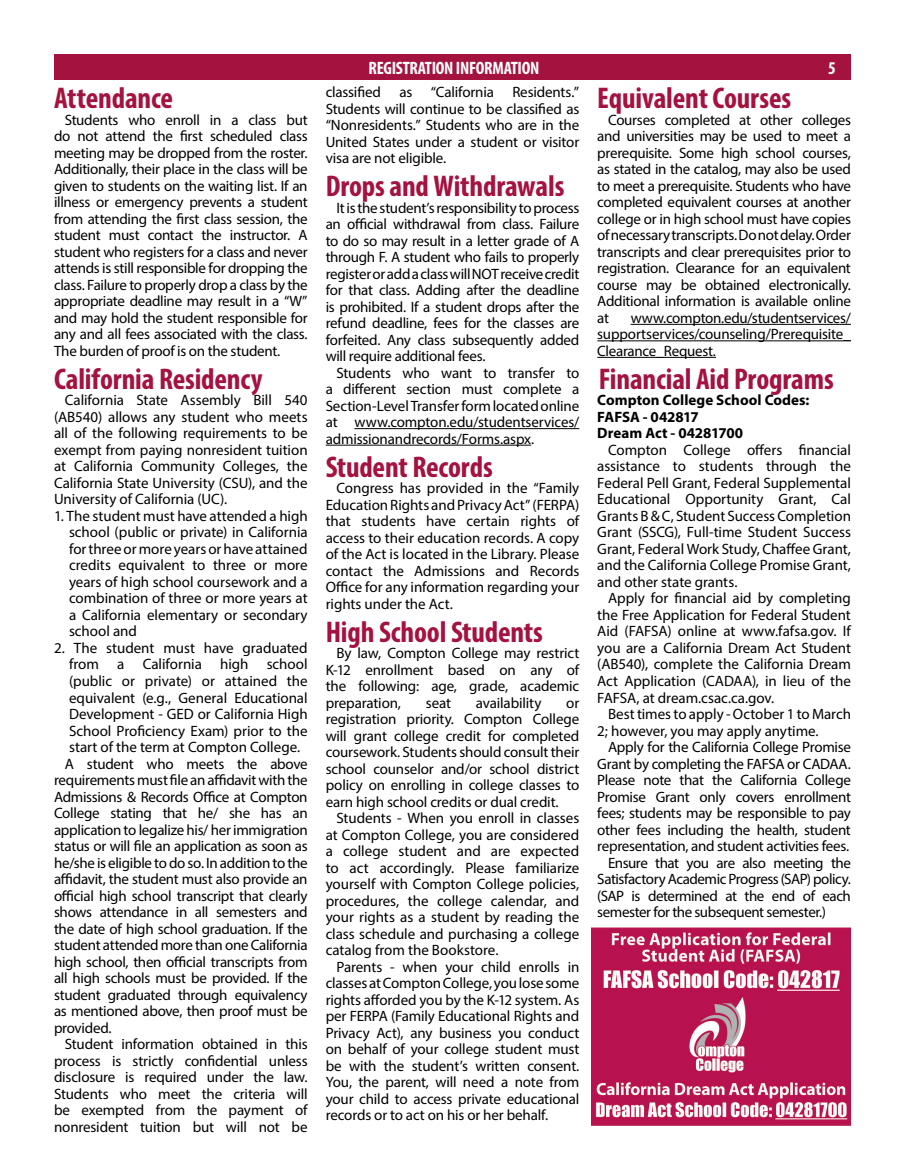
<style>
.page{position:relative;width:905px;height:1175px;background:#fff}
.page>*{position:absolute;margin:0;border:0;box-sizing:border-box;transform-origin:0 0}
.t1{font:700 condensed 30px "Myriad Pro";letter-spacing:-.005em;color:#a4123f}
.t2{font:700 condensed 18px "Myriad Pro";letter-spacing:-.015em;color:#fff}
.t3{font:15px/16.5px "Myriad Pro";letter-spacing:-.015em;color:#000;text-align:justify}
.t4{font:700 15px/16.5px "Myriad Pro";letter-spacing:.005em;color:#000}
.t5{font:15px "Myriad Pro";letter-spacing:-.035em;color:#000}
</style>
<div class="page">
<div style="left:54px;top:54px;width:796px;height:26px;background:#a4123f"></div>
<hr style="left:354px;top:428px;width:225px;height:1px;background:#000">
<hr style="left:326px;top:445px;width:205px;height:1px;background:#000">
<hr style="left:630px;top:324px;width:221px;height:1px;background:#000">
<hr style="left:597px;top:340px;width:253px;height:1px;background:#000">
<hr style="left:597px;top:357px;width:119px;height:1px;background:#000">
<img style="left:591px;top:927px;width:259px;height:198px">
<h1 class="t1" style="left:54px;top:79px;width:121px">Attendance</h1>
<p class="t3" style="left:54px;top:111px;width:255px;text-indent:11px">Students who enroll in a class but do not attend the first scheduled class meeting may be dropped from the roster.<br>Additionally, their place in the class will be given to students on the waiting list. If an illness or emergency prevents a student from attending the first class session, the student must contact the instructor. A student who registers for a class and never attends is still responsible for dropping the class. Failure to properly drop a class by the appropriate deadline may result in a “W” and may hold the student responsible for any and all fees associated with the class.<br>The burden of proof is on the student.</p>
<h1 class="t1" style="left:54px;top:360px;width:210px">California Residency</h1>
<p class="t3" style="left:54px;top:392px;width:255px;text-indent:11px">California State Assembly Bill 540 (AB540) allows any student who meets all of the following requirements to be exempt from paying nonresident tuition at California Community Colleges, the California State University (CSU), and the University of California (UC).</p>
<p class="t3" style="left:69px;top:507px;width:240px;text-indent:-15px">1. The student must have attended a high school (public or private) in California for three or more years or have attained credits equivalent to three or more years of high school coursework and a combination of three or more years at a California elementary or secondary school and</p>
<p class="t3" style="left:54px;top:639px;width:255px">2. The student must have graduated</p>
<p class="t3" style="left:69px;top:656px;width:240px">from a California high school</p>
<p class="t3" style="left:69px;top:672px;width:240px">(public or private) or attained the</p>
<p class="t3" style="left:69px;top:689px;width:240px">equivalent (e.g., General Educational</p>
<p class="t3" style="left:69px;top:705px;width:240px">Development - GED or California High</p>
<p class="t3" style="left:69px;top:722px;width:240px">School Proficiency Exam) prior to the</p>
<p class="t3" style="left:69px;top:738px;width:233px">start of the term at Compton College.</p>
<p class="t3" style="left:65px;top:755px;width:244px">A student who meets the above</p>
<p class="t3" style="left:54px;top:771px;width:255px">requirements must file an affidavit with the</p>
<p class="t3" style="left:54px;top:788px;width:255px">Admissions &amp; Records Office at Compton</p>
<p class="t3" style="left:54px;top:804px;width:255px">College stating that he/ she has an</p>
<p class="t3" style="left:54px;top:821px;width:255px">application to legalize his/ her immigration</p>
<p class="t3" style="left:54px;top:837px;width:255px">status or will file an application as soon as</p>
<p class="t3" style="left:54px;top:854px;width:255px">he/she is eligible to do so. In addition to the</p>
<p class="t3" style="left:54px;top:870px;width:255px">affidavit, the student must also provide an</p>
<p class="t3" style="left:54px;top:887px;width:255px">official high school transcript that clearly</p>
<p class="t3" style="left:54px;top:903px;width:255px">shows attendance in all semesters and</p>
<p class="t3" style="left:54px;top:920px;width:255px">the date of high school graduation. If the</p>
<p class="t3" style="left:54px;top:936px;width:255px">student attended more than one California</p>
<p class="t3" style="left:54px;top:953px;width:255px">high school, then official transcripts from</p>
<p class="t3" style="left:54px;top:969px;width:255px">all high schools must be provided. If the</p>
<p class="t3" style="left:54px;top:986px;width:255px">student graduated through equivalency</p>
<p class="t3" style="left:54px;top:1002px;width:255px">as mentioned above, then proof must be</p>
<p class="t3" style="left:54px;top:1019px;width:59px">provided.</p>
<p class="t3" style="left:65px;top:1035px;width:244px">Student information obtained in this</p>
<p class="t3" style="left:54px;top:1052px;width:255px">process is strictly confidential unless</p>
<p class="t3" style="left:54px;top:1068px;width:255px">disclosure is required under the law.</p>
<p class="t3" style="left:54px;top:1085px;width:255px">Students who meet the criteria will</p>
<p class="t3" style="left:54px;top:1101px;width:255px">be exempted from the payment of</p>
<p class="t3" style="left:54px;top:1118px;width:255px">nonresident tuition but will not be</p>
<p class="t2" style="left:359px;top:56px;width:202px">COMPTON COLLEGE • SPRING 2022</p>
<p class="t2" style="left:368px;top:56px;width:172px">REGISTRATION INFORMATION</p>
<p class="t2" style="left:828px;top:56px;width:9px">5</p>
<p class="t3" style="left:326px;top:83px;width:255px">classified as “California Residents.” Students will continue to be classified as “Nonresidents.” Students who are in the United States under a student or visitor visa are not eligible.</p>
<h1 class="t1" style="left:326px;top:167px;width:240px">Drops and Withdrawals</h1>
<p class="t3" style="left:326px;top:199px;width:255px;text-indent:11px">It is the student’s responsibility to process an official withdrawal from class. Failure to do so may result in a letter grade of A through F. A student who fails to properly register or add a class will NOT receive credit for that class. Adding after the deadline is prohibited. If a student drops after the refund deadline, fees for the classes are forfeited. Any class subsequently added will require additional fees.</p>
<p class="t3" style="left:326px;top:364px;width:255px;text-indent:11px">Students who want to transfer to a different section must complete a Section-Level Transfer form located online at www.compton.edu/studentservices/ admissionandrecords/Forms.aspx.</p>
<h1 class="t1" style="left:326px;top:448px;width:169px">Student Records</h1>
<p class="t3" style="left:326px;top:479px;width:255px;text-indent:11px">Congress has provided in the “Family Education Rights and Privacy Act” (FERPA) that students have certain rights of access to their education records. A copy of the Act is located in the Library. Please contact the Admissions and Records Office for any information regarding your rights under the Act.</p>
<h1 class="t1" style="left:326px;top:613px;width:219px">High School Students</h1>
<p class="t3" style="left:326px;top:644px;width:255px;text-indent:11px">By law, Compton College may restrict K-12 enrollment based on any of the following: age, grade, academic preparation,</p>
<p class="t3" style="left:426px;top:694px;width:27px">seat</p>
<p class="t3" style="left:476px;top:694px;width:67px">availability</p>
<p class="t3" style="left:326px;top:694px;width:255px;text-indent:240px">or registration priority. Compton College will grant college credit for completed coursework. Students should consult their school counselor and/or school district policy on enrolling in college classes to earn high school credits or dual credit.</p>
<p class="t3" style="left:326px;top:809px;width:255px;text-indent:11px">Students - When you enroll in classes at Compton College, you are considered a college student and are expected to act accordingly. Please familiarize yourself with Compton College policies, procedures, the college calendar, and your rights as a student by reading the class schedule and purchasing a college catalog from the Bookstore.</p>
<p class="t3" style="left:326px;top:958px;width:255px;text-indent:11px">Parents - when your child enrolls in classes at Compton College, you lose some rights afforded you by the K-12 system. As per FERPA (Family Educational Rights and Privacy Act), any business you conduct on behalf of your college student must be with the student’s written consent.<br>You, the parent, will need a note from your child to access private educational records or to act on his or her behalf.</p>
<h1 class="t1" style="left:597px;top:79px;width:195px">Equivalent Courses</h1>
<p class="t3" style="left:597px;top:111px;width:255px;text-indent:11px">Courses completed at other colleges and universities may be used to meet a prerequisite. Some high school courses, as stated in the catalog, may also be used to meet a prerequisite. Students who have completed equivalent courses at another college or in high school must have copies of necessary transcripts. Do not delay. Order transcripts and clear prerequisites prior to registration. Clearance for an equivalent course may be obtained electronically.<br>Additional information is available online at</p>
<p class="t3" style="left:597px;top:309px;width:255px;text-indent:33px">www.compton.edu/studentservices/ supportservices/counseling/Prerequisite_ Clearance_Request.</p>
<h1 class="t1" style="left:598px;top:360px;width:236px">Financial Aid Programs</h1>
<p class="t4" style="left:597px;top:391px;width:214px">Compton College School Codes:<br>FAFSA - 042817<br>Dream Act - 04281700</p>
<p class="t3" style="left:597px;top:441px;width:255px;text-indent:11px">Compton College offers financial assistance to students through the Federal Pell Grant, Federal Supplemental Educational Opportunity Grant, Cal Grants B &amp; C, Student Success Completion Grant (SSCG), Full-time Student Success Grant, Federal Work Study, Chaffee Grant, and the California College Promise Grant, and other state grants.</p>
<p class="t3" style="left:597px;top:590px;width:255px;text-indent:11px">Apply for financial aid by completing the Free Application for Federal Student Aid (FAFSA) online at www.fafsa.gov. If you are a California Dream Act Student (AB540), complete the California Dream Act Application (CADAA), in lieu of the FAFSA, at dream.csac.ca.gov.</p>
<p class="t3" style="left:597px;top:705px;width:255px;text-indent:11px">Best times to apply - October 1 to March<br>2; however, you may apply anytime.</p>
<p class="t3" style="left:608px;top:738px;width:244px">Apply for the California College Promise</p>
<p class="t3" style="left:597px;top:755px;width:255px">Grant by completing the FAFSA or CADAA.</p>
<p class="t3" style="left:597px;top:771px;width:255px">Please note that the California College</p>
<p class="t3" style="left:597px;top:788px;width:255px">Promise Grant only covers enrollment</p>
<p class="t3" style="left:597px;top:804px;width:255px">fees; students may be responsible to pay</p>
<p class="t3" style="left:597px;top:821px;width:255px">other fees including the health, student</p>
<p class="t3" style="left:597px;top:837px;width:253px">representation, and student activities fees.</p>
<p class="t5" style="left:608px;top:853px;width:244px">Ensure that you are also meeting the</p>
<p class="t3" style="left:597px;top:870px;width:255px">Satisfactory Academic Progress (SAP) policy.</p>
<p class="t3" style="left:597px;top:887px;width:255px">(SAP is determined at the end of each</p>
<p class="t3" style="left:597px;top:903px;width:230px">semester for the subsequent semester.)</p>
</div>
